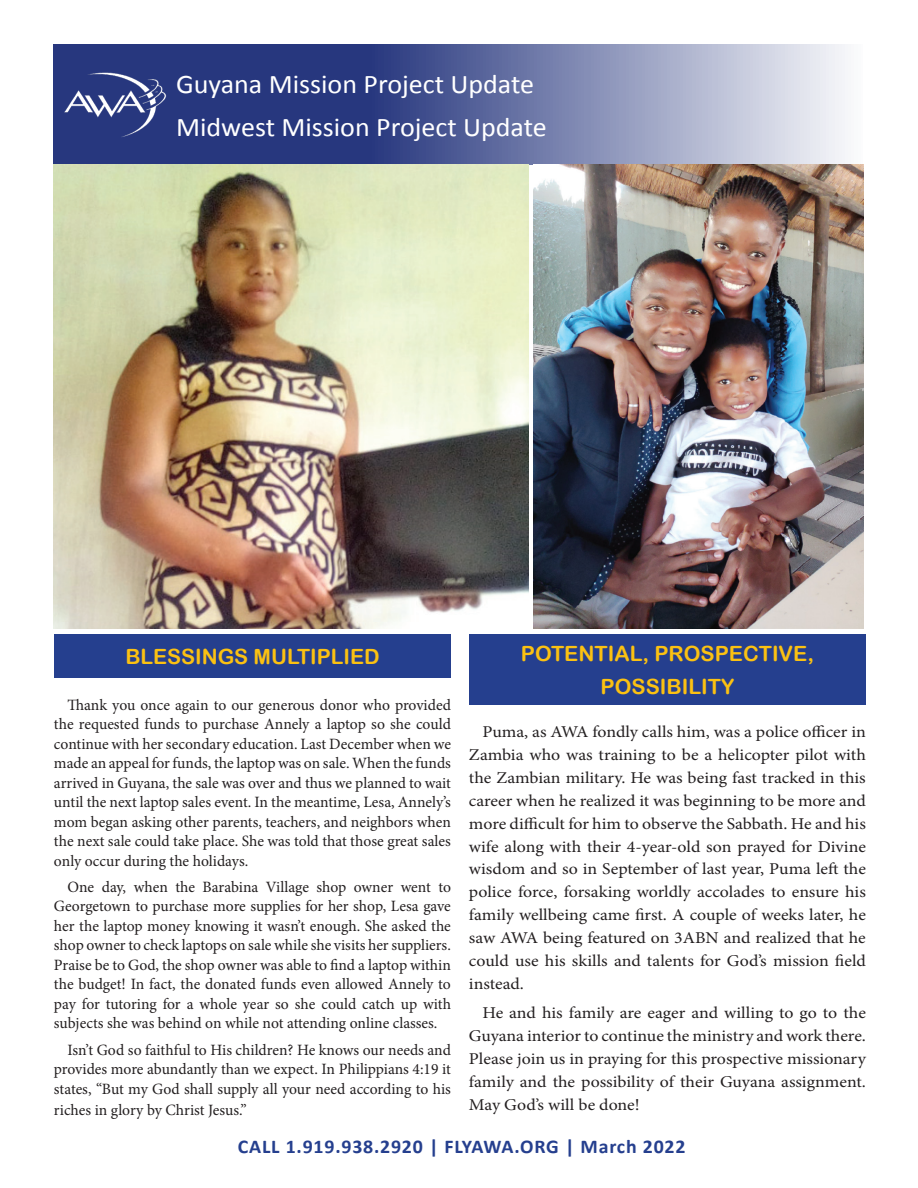
<style>
.page{position:relative;width:918px;height:1188px;background:#fff}
.page>*{position:absolute;margin:0;border:0;box-sizing:border-box;transform-origin:0 0}
.t1{font:27px/43.5px "Calibri";color:#fff;scale:1.04 1}
.t2{font:21px/33px "Arial Rounded MT Bold";color:#fbc112;text-align:center}
.t3{font:700 19.5px "Calibri";letter-spacing:.04em;color:#253f8e}
.t4{font:16.5px/22.8px "Minion Pro";color:#231f20;text-align:justify;scale:1.08 1}
.t5{font:15.75px/19.5px "Minion Pro";color:#231f20;text-align:justify}
</style>
<div class="page">
<svg style="left:53px;top:44px;width:810px;height:121px;background:#6e78a7"></svg>
<img style="left:62px;top:69px;width:106px;height:71px">
<div style="left:54px;top:634px;width:397px;height:44px;background:#253f8e"></div>
<img style="left:533px;top:165px;width:330px;height:463px">
<img style="left:53px;top:165px;width:475px;height:463px">
<div style="left:469px;top:634px;width:397px;height:71px;background:#253f8e"></div>
<h1 class="t1" style="left:176px;top:62px;width:358px">Guyana Mission Project Update<br>Midwest Mission Project Update</h1>
<h2 class="t2" style="left:125px;top:639px;width:256px">BLESSINGS MULTIPLIED</h2>
<h2 class="t2" style="left:521px;top:637px;width:295px">POTENTIAL, PROSPECTIVE,<br>POSSIBILITY</h2>
<p class="t5" style="left:54px;top:695px;width:399px;text-indent:14px">Thank you once again to our generous donor who provided the requested funds to purchase Annely a laptop so she could continue with her secondary education. Last December when we made an appeal for funds, the laptop was on sale. When the funds arrived in Guyana, the sale was over and thus we planned to wait until the next laptop sales event. In the meantime, Lesa, Annely’s mom began asking other parents, teachers, and neighbors when the next sale could take place. She was told that those great sales only occur during the holidays.</p>
<p class="t5" style="left:54px;top:877px;width:399px;text-indent:14px">One day, when the Barabina Village shop owner went to Georgetown to purchase more supplies for her shop, Lesa gave her the laptop money knowing it wasn’t enough. She asked the shop owner to check laptops on sale while she visits her suppliers.<br>Praise be to God, the shop owner was able to find a laptop within the budget! In fact, the donated funds even allowed Annely to pay for tutoring for a whole year so she could catch up with subjects she was behind on while not attending online classes.</p>
<p class="t5" style="left:54px;top:1040px;width:398px;text-indent:14px">Isn’t God so faithful to His children? He knows our needs and provides more abundantly than we expect. In Philippians 4:19 it states, “But my God shall supply all your need according to his</p>
<p class="t5" style="left:54px;top:1100px;width:194px">riches in glory by Christ Jesus.”</p>
<p class="t4" style="left:469px;top:721px;width:369px;text-indent:14px">Puma, as AWA fondly calls him, was a police officer in Zambia who was training to be a helicopter pilot with the Zambian military. He was being fast tracked in this career when he realized it was beginning to be more and more difficult for him to observe the Sabbath. He and his wife along with their 4-year-old son prayed for Divine wisdom and so in September of last year, Puma left the police force, forsaking worldly accolades to ensure his family wellbeing came first. A couple of weeks later, he saw AWA being featured on 3ABN and realized that he could use his skills and talents for God’s mission field instead.</p>
<p class="t4" style="left:469px;top:1002px;width:369px;text-indent:14px">He and his family are eager and willing to go to the Guyana interior to continue the ministry and work there.<br>Please join us in praying for this prospective missionary family and the possibility of their Guyana assignment.<br>May God’s will be done!</p>
<p class="t3" style="left:238px;top:1134px;width:449px">CALL 1.919.938.2920 | FLYAWA.ORG | March 2022</p>
</div>
